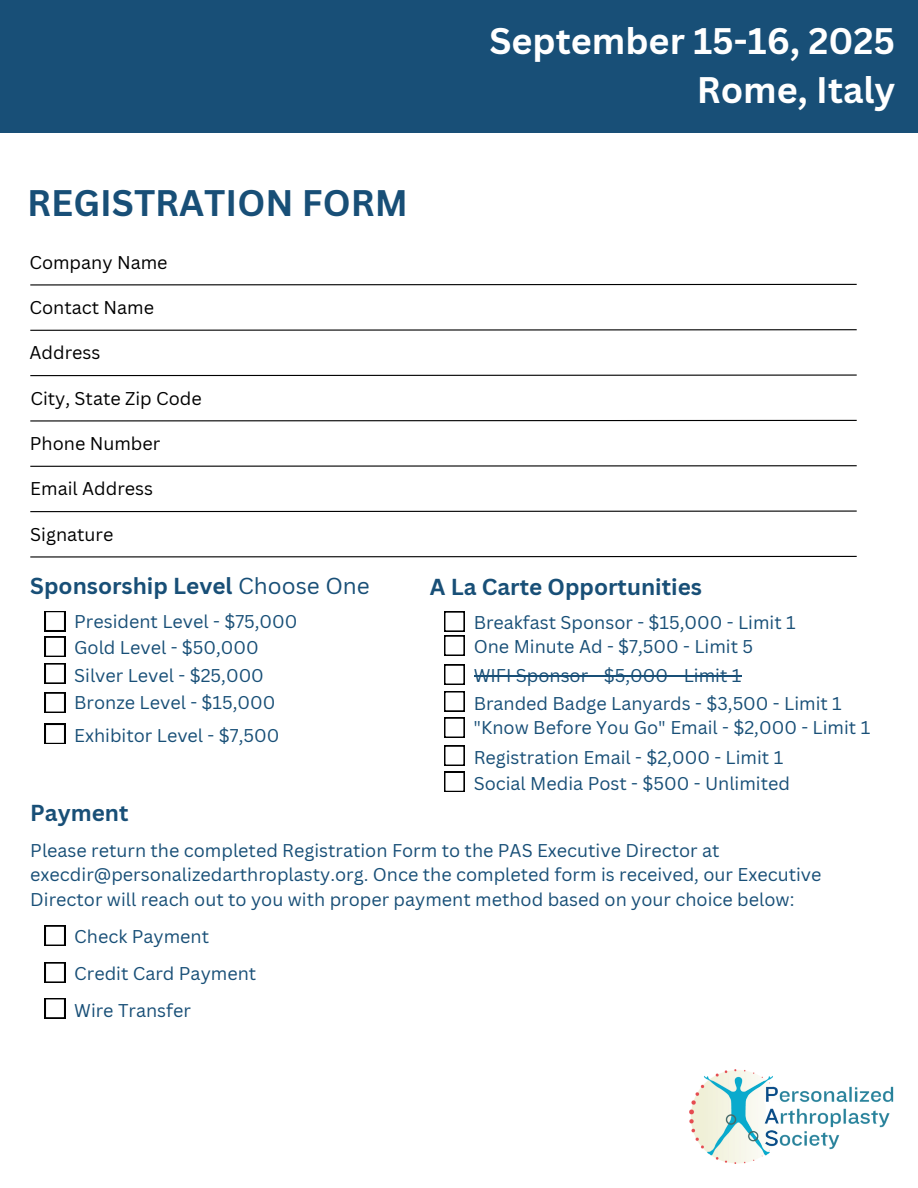
<style>
.page{position:relative;width:918px;height:1188px;background:#fff}
.page>*{position:absolute;margin:0;border:0;box-sizing:border-box;transform-origin:0 0}
.t1{font:700 36px/49.5px "Canva Sans";color:#fff;text-align:right}
.t2{font:700 36px "Canva Sans";color:#184f77}
.t3{font:700 22.5px "Canva Sans";color:#184f77}
.t4{font:18px/24.8px "Canva Sans";color:#184f77}
.t5{font:18px "Canva Sans";color:#000}
.s1{font-weight:400}
</style>
<div class="page">
<div style="left:0;top:0;width:918px;height:133px;background:#184f77"></div>
<svg style="left:30px;top:283px;width:827px;height:3px"></svg>
<svg style="left:30px;top:329px;width:827px;height:2px;background:#6f6f6f"></svg>
<svg style="left:30px;top:374px;width:827px;height:3px"></svg>
<svg style="left:30px;top:419px;width:827px;height:3px"></svg>
<svg style="left:30px;top:465px;width:827px;height:2px;background:#6f6f6f"></svg>
<svg style="left:30px;top:510px;width:827px;height:3px"></svg>
<svg style="left:30px;top:555px;width:827px;height:3px"></svg>
<svg style="left:45px;top:611px;width:20px;height:20px"></svg>
<svg style="left:45px;top:637px;width:20px;height:20px"></svg>
<svg style="left:45px;top:664px;width:20px;height:20px"></svg>
<svg style="left:45px;top:693px;width:20px;height:20px"></svg>
<svg style="left:45px;top:724px;width:20px;height:20px"></svg>
<svg style="left:45px;top:926px;width:20px;height:20px"></svg>
<svg style="left:45px;top:963px;width:20px;height:20px"></svg>
<svg style="left:45px;top:998px;width:20px;height:20px"></svg>
<hr style="left:474px;top:675px;width:268px;height:1px;background:#184f77">
<svg style="left:444px;top:665px;width:21px;height:20px"></svg>
<svg style="left:444px;top:691px;width:21px;height:20px"></svg>
<svg style="left:444px;top:718px;width:21px;height:20px"></svg>
<svg style="left:444px;top:746px;width:21px;height:20px"></svg>
<svg style="left:444px;top:772px;width:21px;height:20px"></svg>
<svg style="left:444px;top:612px;width:21px;height:44px"></svg>
<img style="left:690px;top:1070px;width:204px;height:93px">
<p class="t1" style="left:489px;top:15px;width:408px">September 15-16, 2025<br>Rome, Italy</p>
<h2 class="t2" style="left:27px;top:177px;width:382px">REGISTRATION FORM</h2>
<h1 class="t5" style="left:29px;top:250px;width:140px">Company Name</h1>
<p class="t5" style="left:29px;top:295px;width:126px">Contact Name</p>
<p class="t5" style="left:30px;top:340px;width:72px">Address</p>
<p class="t5" style="left:30px;top:386px;width:173px">City, State Zip Code</p>
<p class="t5" style="left:30px;top:431px;width:132px">Phone Number</p>
<p class="t5" style="left:30px;top:476px;width:124px">Email Address</p>
<p class="t5" style="left:30px;top:522px;width:85px">Signature</p>
<p class="t3" style="left:30px;top:570px;width:341px">Sponsorship Level <span class="s1">Choose One</span></p>
<p class="t4" style="left:74px;top:609px;width:225px">President Level - $75,000</p>
<p class="t4" style="left:74px;top:663px;width:191px">Silver Level - $25,000</p>
<p class="t4" style="left:74px;top:635px;width:186px">Gold Level - $50,000</p>
<p class="t4" style="left:74px;top:690px;width:203px">Bronze Level - $15,000</p>
<p class="t4" style="left:74px;top:722px;width:207px">Exhibitor Level - $7,500</p>
<p class="t3" style="left:430px;top:571px;width:274px">A La Carte Opportunities</p>
<p class="t4" style="left:474px;top:610px;width:324px">Breakfast Sponsor - $15,000 - Limit 1</p>
<p class="t4" style="left:474px;top:634px;width:281px">One Minute Ad - $7,500 - Limit 5</p>
<p class="t4" style="left:474px;top:663px;width:269px">WIFI Sponsor - $5,000 - Limit 1</p>
<p class="t4" style="left:474px;top:715px;width:398px">"Know Before You Go" Email - $2,000 - Limit 1</p>
<p class="t4" style="left:474px;top:744px;width:311px">Registration Email - $2,000 - Limit 1</p>
<p class="t4" style="left:474px;top:770px;width:318px">Social Media Post - $500 - Unlimited</p>
<p class="t4" style="left:474px;top:691px;width:370px">Branded Badge Lanyards - $3,500 - Limit 1</p>
<p class="t3" style="left:30px;top:797px;width:100px">Payment</p>
<p class="t4" style="left:30px;top:837px;width:793px">Please return the completed Registration Form to the PAS Executive Director at execdir@personalizedarthroplasty.org. Once the completed form is received, our Executive<br>Director will reach out to you with proper payment method based on your choice below:</p>
<h4 class="t4" style="left:74px;top:924px;width:136px">Check Payment</h4>
<p class="t4" style="left:74px;top:961px;width:183px">Credit Card Payment</p>
<h3 class="t4" style="left:74px;top:997px;width:118px">Wire Transfer</h3>
</div>
